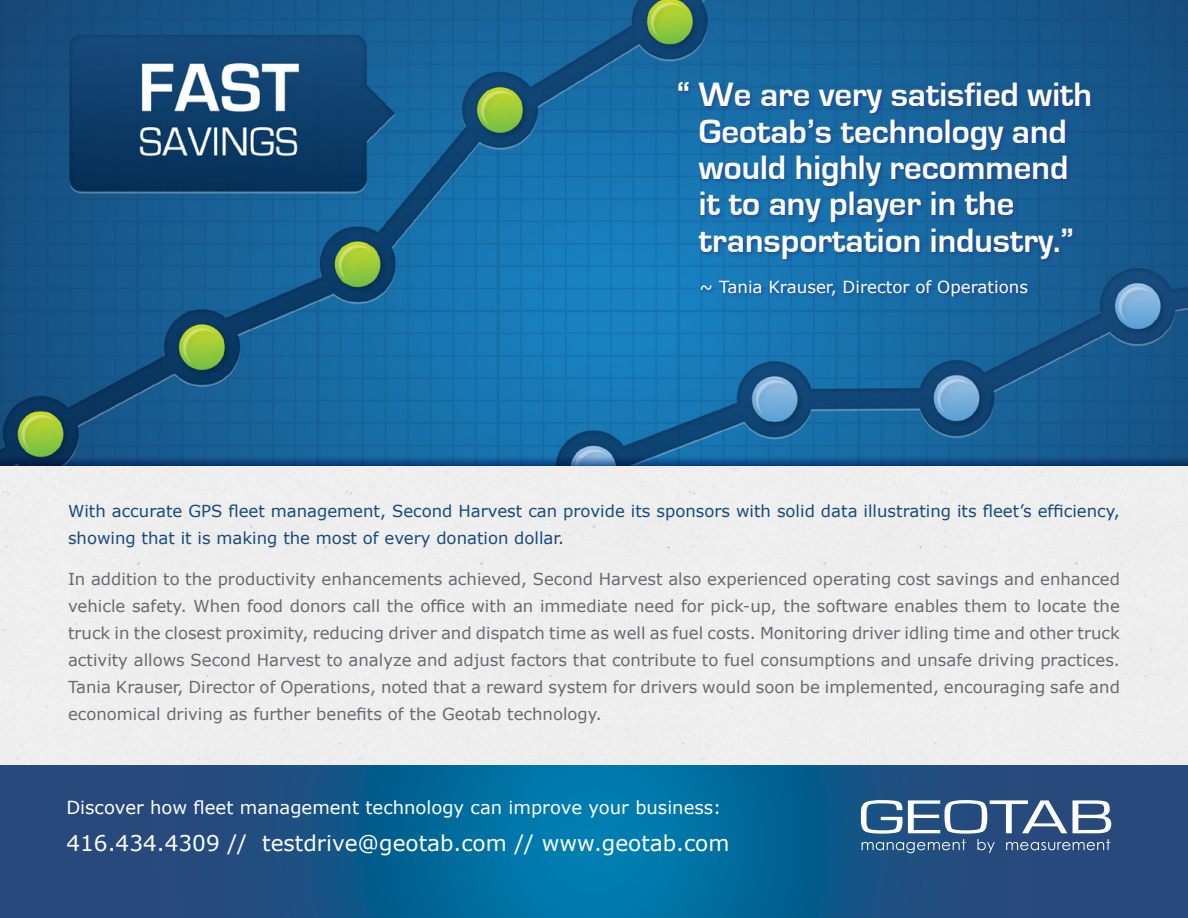
<style>
.page{position:relative;width:1188px;height:918px;background:#fff}
.page>*{position:absolute;margin:0;border:0;box-sizing:border-box;transform-origin:0 0}
.t1{font:700 34.8px/36.3px "Eurostile";color:#fff}
.t2{font:21.6px "Verdana";color:#fff}
.t3{font:18px "Verdana";color:#fff}
.t4{font:16.65px "Verdana";color:#fff}
.t5{font:16.5px/27px "Verdana";color:#696a6d;text-align:justify}
.t6{font:16.5px/27px "Verdana";color:#174a7c}
</style>
<div class="page">
<div style="left:0;top:465px;width:1188px;height:300px;background:#eee"></div>
<img style="left:0;top:0;width:1188px;height:456px">
<svg style="left:0;top:456px;width:1188px;height:9px;background:#124f86"></svg>
<div style="left:677px;top:81px;width:418px;height:219px;background:#25408f;opacity:.75"></div>
<img style="left:0;top:765px;width:1188px;height:153px">
<svg style="left:861px;top:800px;width:250px;height:53px"></svg>
<h1 class="t1" style="left:699px;top:77px;width:394px;text-indent:-22px">“ We are very satisfied with<br>Geotab’s technology and would highly recommend it to any player in the transportation industry.”</h1>
<p class="t4" style="left:700px;top:275px;width:330px">~ Tania Krauser, Director of Operations</p>
<p class="t6" style="left:68px;top:498px;width:1053px">With accurate GPS fleet management, Second Harvest can provide its sponsors with solid data illustrating its fleet’s efficiency, showing that it is making the most of every donation dollar.</p>
<p class="t5" style="left:68px;top:565px;width:1054px">In addition to the productivity enhancements achieved, Second Harvest also experienced operating cost savings and enhanced vehicle safety. When food donors call the office with an immediate need for pick-up, the software enables them to locate the truck in the closest proximity, reducing driver and dispatch time as well as fuel costs. Monitoring driver idling time and other truck activity allows Second Harvest to analyze and adjust factors that contribute to fuel consumptions and unsafe driving practices.<br>Tania Krauser, Director of Operations, noted that a reward system for drivers would soon be implemented, encouraging safe and economical driving as further benefits of the Geotab technology.</p>
<p class="t3" style="left:66px;top:795px;width:657px">Discover how fleet management technology can improve your business:</p>
<h2 class="t2" style="left:66px;top:829px;width:665px">416.434.4309 // testdrive@geotab.com // www.geotab.com</h2>
</div>
